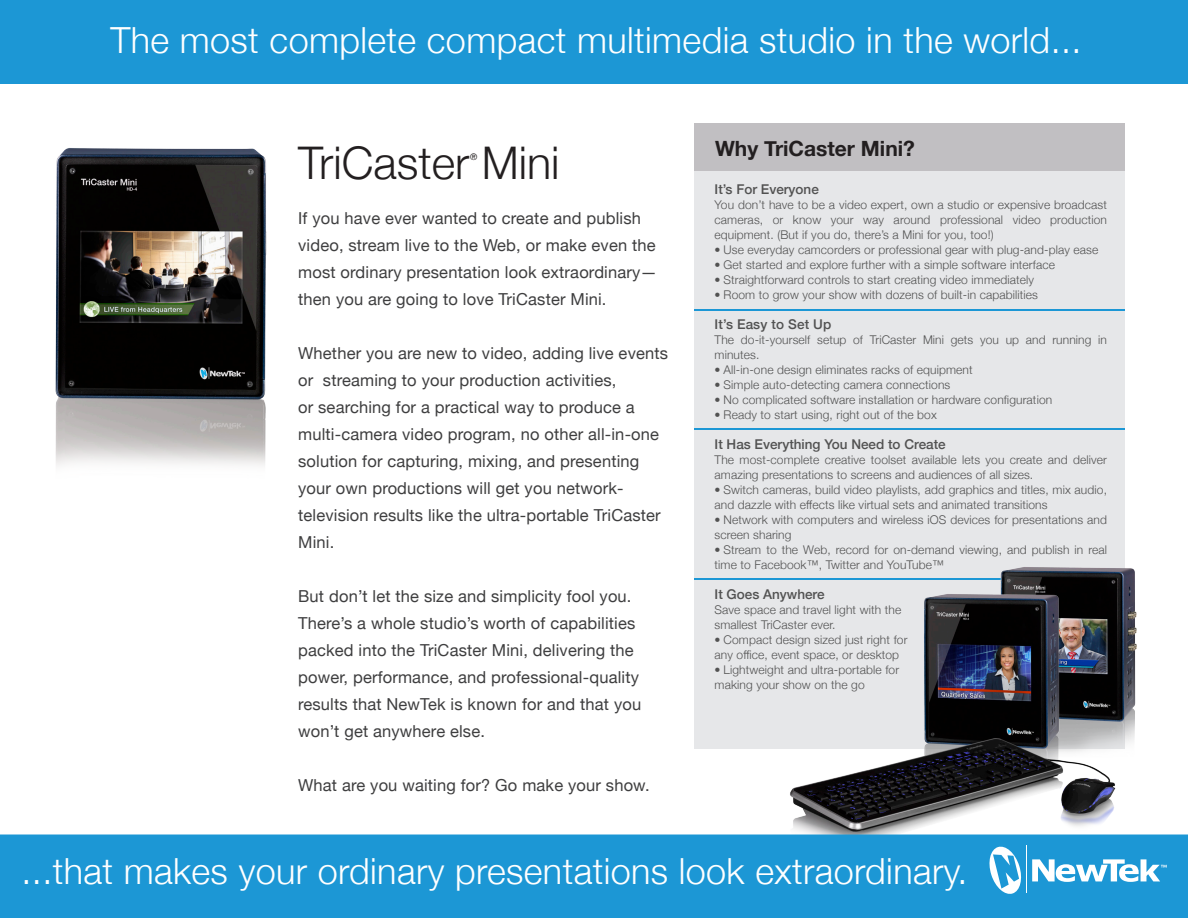
<style>
.page{position:relative;width:1188px;height:918px;background:#fff}
.page>*{position:absolute;margin:0;border:0;box-sizing:border-box;transform-origin:0 0}
.t1{font:300 45px "Helvetica Neue";color:#231f20}
.t2{font:300 36px "Helvetica Neue";letter-spacing:.01em;color:#fff}
.t3{font:700 21px "Helvetica Neue";color:#231f20}
.t4{font:16.5px/27px "Helvetica Neue";letter-spacing:.01em;color:#3e3e3f}
.t5{font:500 13.5px "Helvetica Neue";color:#525252}
.t6{font:300 12px/15px "Helvetica Neue";letter-spacing:.01em;color:#525252}
.t7{font:9px "Helvetica Neue";color:#231f20}
</style>
<div class="page">
<div style="left:0;top:0;width:1188px;height:84px;background:#1c97d5"></div>
<div style="left:694px;top:123px;width:430px;height:48px;background:#c1bfc2"></div>
<div style="left:694px;top:171px;width:431px;height:578px;background:#e6e7e9"></div>
<hr style="left:694px;top:579px;width:431px;height:1px;background:#1c97d5">
<hr style="left:694px;top:428px;width:431px;height:1px;background:#1c97d5">
<hr style="left:694px;top:309px;width:431px;height:2px;background:#1c97d5">
<img style="left:839px;top:567px;width:296px;height:21px">
<img style="left:763px;top:588px;width:383px;height:247px">
<div style="left:0;top:835px;width:1188px;height:83px;background:#1c97d5"></div>
<img style="left:55px;top:148px;width:212px;height:318px">
<hr style="left:1026px;top:845px;width:1px;height:47px;background:#fff">
<svg style="left:989px;top:845px;width:34px;height:49px"></svg>
<svg style="left:1032px;top:859px;width:135px;height:23px"></svg>
<p class="t2" style="left:110px;top:11px;width:973px">The most complete compact multimedia studio in the world...</p>
<p class="t1" style="left:298px;top:126px;width:263px">TriCaster Mini</p>
<p class="t3" style="left:715px;top:132px;width:201px">Why TriCaster Mini?</p>
<p class="t4" style="left:298px;top:205px;width:360px">If you have ever wanted to create and publish video, stream live to the Web, or make even the most ordinary presentation look extraordinary— then you are going to love TriCaster Mini.</p>
<p class="t4" style="left:298px;top:340px;width:371px">Whether you are new to video, adding live events or streaming to your production activities,<br>or searching for a practical way to produce a multi-camera video program, no other all-in-one solution for capturing, mixing, and presenting your own productions will get you network&shy;television results like the ultra-portable TriCaster Mini.</p>
<p class="t7" style="left:470px;top:151px;width:9px">®</p>
<p class="t5" style="left:715px;top:178px;width:106px">It’s For Everyone</p>
<p class="t6" style="left:715px;top:196px;width:394px;text-align:justify">You don’t have to be a video expert, own a studio or expensive broadcast cameras, or know your way around professional video production equipment. (But if you do, there’s a Mini for you, too!)</p>
<p class="t6" style="left:715px;top:241px;width:385px">• Use everyday camcorders or professional gear with plug-and-play ease</p>
<p class="t6" style="left:715px;top:256px;width:342px">• Get started and explore further with a simple software interface</p>
<p class="t6" style="left:715px;top:271px;width:321px">• Straightforward controls to start creating video immediately</p>
<p class="t6" style="left:715px;top:286px;width:325px">• Room to grow your show with dozens of built-in capabilities</p>
<p class="t5" style="left:715px;top:313px;width:118px">It’s Easy to Set Up</p>
<p class="t6" style="left:715px;top:331px;width:394px">The do-it-yourself setup of TriCaster Mini gets you up and running in minutes.</p>
<p class="t6" style="left:715px;top:361px;width:260px">• All-in-one design eliminates racks of equipment</p>
<p class="t6" style="left:715px;top:376px;width:237px">• Simple auto-detecting camera connections</p>
<p class="t6" style="left:715px;top:391px;width:339px">• No complicated software installation or hardware configuration</p>
<p class="t6" style="left:715px;top:406px;width:224px">• Ready to start using, right out of the box</p>
<p class="t5" style="left:715px;top:433px;width:233px">It Has Everything You Need to Create</p>
<p class="t6" style="left:715px;top:451px;width:394px">The most-complete creative toolset available lets you create and deliver amazing presentations to screens and audiences of all sizes.</p>
<p class="t6" style="left:715px;top:481px;width:394px">• Switch cameras, build video playlists, add graphics and titles, mix audio, and dazzle with effects like virtual sets and animated transitions</p>
<p class="t6" style="left:715px;top:511px;width:394px">• Network with computers and wireless iOS devices for presentations and screen sharing</p>
<p class="t6" style="left:715px;top:541px;width:394px">• Stream to the Web, record for on-demand viewing, and publish in real time to Facebook™, Twitter and YouTube™</p>
<p class="t5" style="left:715px;top:583px;width:112px">It Goes Anywhere</p>
<p class="t6" style="left:715px;top:601px;width:188px">Save space and travel light with the</p>
<p class="t6" style="left:715px;top:616px;width:123px">smallest TriCaster ever.</p>
<p class="t6" style="left:715px;top:631px;width:194px">• Compact design sized just right for</p>
<p class="t6" style="left:715px;top:646px;width:186px">any office, event space, or desktop</p>
<p class="t6" style="left:715px;top:661px;width:186px">• Lightweight and ultra-portable for</p>
<p class="t6" style="left:715px;top:676px;width:152px">making your show on the go</p>
<p class="t4" style="left:298px;top:583px;width:345px">But don’t let the size and simplicity fool you.<br>There’s a whole studio’s worth of capabilities packed into the TriCaster Mini, delivering the power, performance, and professional-quality results that NewTek is known for and that you won’t get anywhere else.</p>
<p class="t4" style="left:298px;top:772px;width:353px">What are you waiting for? Go make your show.</p>
<p class="t2" style="left:22px;top:842px;width:947px">...that makes your ordinary presentations look extraordinary.</p>
</div>
